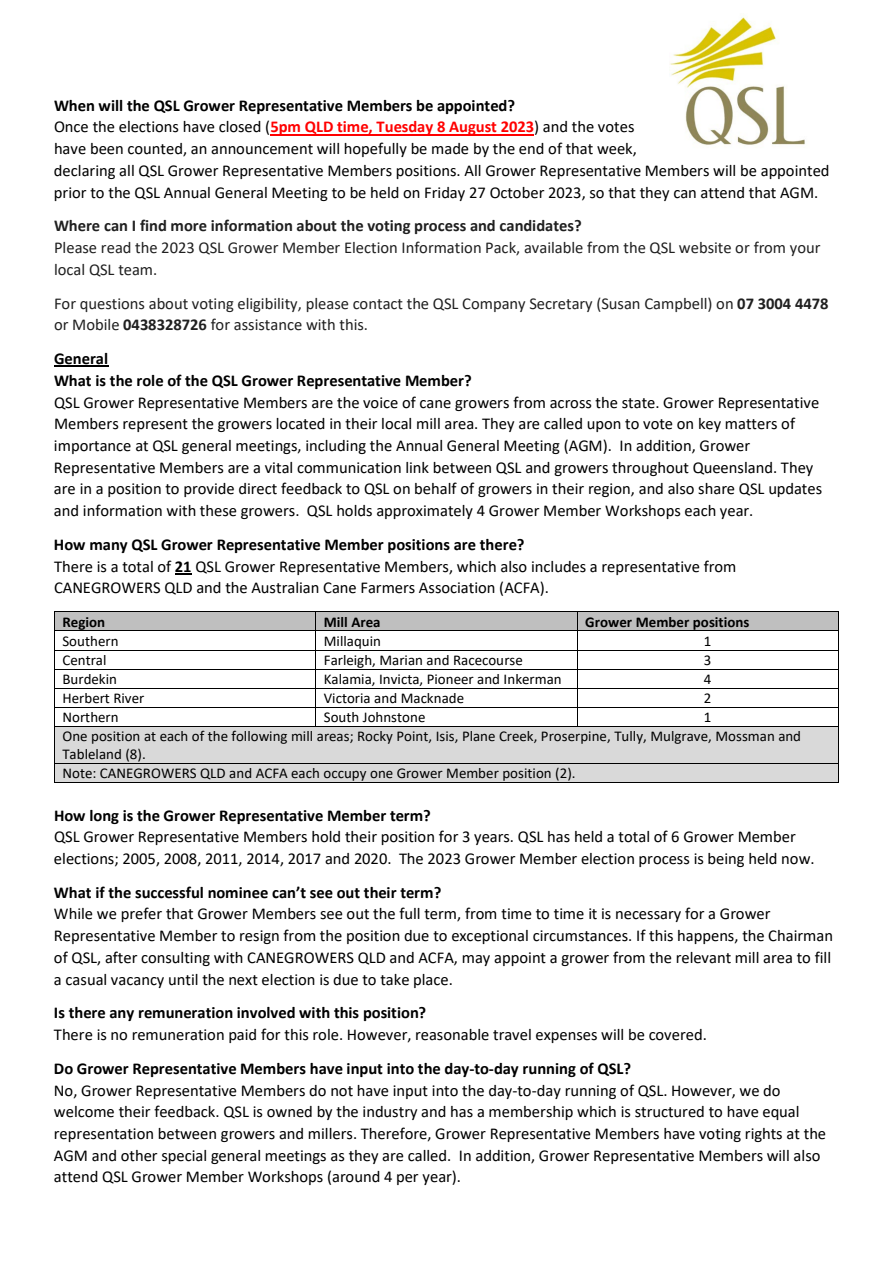
<style>
.page{position:relative;width:893px;height:1263px;background:#fff}
.page>*{position:absolute;margin:0;border:0;box-sizing:border-box;transform-origin:0 0}
.t1{font:16.5px/21.8px "Calibri";color:#000}
.t2{font:700 16.5px "Calibri";letter-spacing:-.005em;color:#000}
.t3{font:16.5px/21.8px "Calibri";color:#202020}
.t4{font:15px/18.3px "Calibri";color:#000}
.t5{font:700 15px "Calibri";letter-spacing:.005em;color:#000}
.s1{font-weight:700;color:#f00}
.s2{font-weight:700}
</style>
<div class="page">
<img style="left:670px;top:17px;width:135px;height:128px">
<hr style="left:270px;top:134px;width:264px;height:1px;background:#f00">
<hr style="left:54px;top:366px;width:54px;height:1px;background:#000">
<svg style="left:175px;top:573px;width:17px;height:2px"></svg>
<div style="left:55px;top:612px;width:260px;height:19px;background:#bfbfbf"></div>
<div style="left:316px;top:612px;width:261px;height:19px;background:#bfbfbf"></div>
<div style="left:577px;top:612px;width:261px;height:19px;background:#bfbfbf"></div>
<hr style="left:55px;top:611px;width:260px;height:1px;background:#000">
<hr style="left:316px;top:611px;width:261px;height:1px;background:#000">
<hr style="left:577px;top:611px;width:261px;height:1px;background:#000">
<hr style="left:55px;top:631px;width:260px;height:1px;background:#000">
<hr style="left:316px;top:631px;width:261px;height:1px;background:#000">
<hr style="left:577px;top:631px;width:261px;height:1px;background:#000">
<hr style="left:55px;top:650px;width:260px;height:1px;background:#000">
<hr style="left:316px;top:650px;width:261px;height:1px;background:#000">
<hr style="left:577px;top:650px;width:261px;height:1px;background:#000">
<hr style="left:55px;top:669px;width:260px;height:1px;background:#000">
<hr style="left:316px;top:669px;width:261px;height:1px;background:#000">
<hr style="left:577px;top:669px;width:261px;height:1px;background:#000">
<hr style="left:55px;top:688px;width:260px;height:1px;background:#000">
<hr style="left:316px;top:688px;width:261px;height:1px;background:#000">
<hr style="left:577px;top:688px;width:261px;height:1px;background:#000">
<hr style="left:55px;top:707px;width:260px;height:1px;background:#000">
<hr style="left:316px;top:707px;width:261px;height:1px;background:#000">
<hr style="left:577px;top:707px;width:261px;height:1px;background:#000">
<div style="left:62px;top:726px;width:769px;height:19px;background:#d9d9d9"></div>
<div style="left:62px;top:745px;width:769px;height:18px;background:#d9d9d9"></div>
<svg style="left:54px;top:611px;width:1px;height:115px"></svg>
<hr style="left:55px;top:726px;width:260px;height:1px;background:#000">
<svg style="left:315px;top:611px;width:1px;height:116px"></svg>
<hr style="left:316px;top:726px;width:261px;height:1px;background:#000">
<svg style="left:577px;top:612px;width:1px;height:114px"></svg>
<hr style="left:577px;top:726px;width:261px;height:1px;background:#000">
<svg style="left:838px;top:611px;width:1px;height:115px"></svg>
<hr style="left:54px;top:726px;width:1px;height:37px;background:#000">
<hr style="left:838px;top:726px;width:1px;height:37px;background:#000">
<div style="left:62px;top:764px;width:769px;height:18px;background:#d9d9d9"></div>
<hr style="left:55px;top:763px;width:783px;height:1px;background:#000">
<svg style="left:54px;top:763px;width:1px;height:20px"></svg>
<hr style="left:55px;top:782px;width:783px;height:1px;background:#000">
<svg style="left:838px;top:763px;width:1px;height:20px"></svg>
<p class="t2" style="left:54px;top:94px;width:463px">When will the QSL Grower Representative Members be appointed?</p>
<p class="t1" style="left:54px;top:116px;width:777px">Once the elections have closed (<span class="s1">5pm QLD time, Tuesday 8 August 2023</span>) and the votes<br>have been counted, an announcement will hopefully be made by the end of that week,<br>declaring all QSL Grower Representative Members positions. All Grower Representative Members will be appointed prior to the QSL Annual General Meeting to be held on Friday 27 October 2023, so that they can attend that AGM.</p>
<p class="t3" style="left:54px;top:215px;width:768px"><span class="s2">Where can I find more information about the voting process and candidates?<br></span>Please read the 2023 QSL Grower Member Election Information Pack, available from the QSL website or from your local QSL team.</p>
<p class="t3" style="left:54px;top:292px;width:776px">For questions about voting eligibility, please contact the QSL Company Secretary (Susan Campbell) on <span class="s2">07 3004 4478 </span>or Mobile <span class="s2">0438328726</span> for assistance with this.</p>
<p class="t2" style="left:54px;top:347px;width:56px">General</p>
<p class="t2" style="left:54px;top:369px;width:419px">What is the role of the QSL Grower Representative Member?</p>
<p class="t1" style="left:54px;top:391px;width:770px">QSL Grower Representative Members are the voice of cane growers from across the state. Grower Representative Members represent the growers located in their local mill area. They are called upon to vote on key matters of importance at QSL general meetings, including the Annual General Meeting (AGM). In addition, Grower Representative Members are a vital communication link between QSL and growers throughout Queensland. They are in a position to provide direct feedback to QSL on behalf of growers in their region, and also share QSL updates and information with these growers. QSL holds approximately 4 Grower Member Workshops each year.</p>
<p class="t2" style="left:54px;top:533px;width:472px">How many QSL Grower Representative Member positions are there?</p>
<p class="t1" style="left:54px;top:555px;width:684px">There is a total of <span class="s2">21</span> QSL Grower Representative Members, which also includes a representative from<br>CANEGROWERS QLD and the Australian Cane Farmers Association (ACFA).</p>
<p class="t5" style="left:62px;top:611px;width:44px">Region</p>
<p class="t5" style="left:324px;top:611px;width:58px">Mill Area</p>
<p class="t5" style="left:585px;top:611px;width:166px">Grower Member positions</p>
<p class="t4" style="left:62px;top:631px;width:58px">Southern</p>
<p class="t4" style="left:324px;top:631px;width:59px">Millaquin</p>
<p class="t4" style="left:704px;top:631px;width:9px">1</p>
<p class="t4" style="left:62px;top:650px;width:46px">Central</p>
<p class="t4" style="left:324px;top:650px;width:201px">Farleigh, Marian and Racecourse</p>
<p class="t4" style="left:704px;top:650px;width:9px">3</p>
<p class="t4" style="left:62px;top:669px;width:56px">Burdekin</p>
<p class="t4" style="left:324px;top:669px;width:239px">Kalamia, Invicta, Pioneer and Inkerman</p>
<p class="t4" style="left:704px;top:669px;width:9px">4</p>
<p class="t4" style="left:62px;top:688px;width:83px">Herbert River</p>
<p class="t4" style="left:324px;top:688px;width:142px">Victoria and Macknade</p>
<p class="t4" style="left:704px;top:688px;width:9px">2</p>
<p class="t4" style="left:62px;top:707px;width:58px">Northern</p>
<p class="t4" style="left:324px;top:707px;width:103px">South Johnstone</p>
<p class="t4" style="left:704px;top:707px;width:9px">1</p>
<p class="t4" style="left:62px;top:726px;width:740px">One position at each of the following mill areas; Rocky Point, Isis, Plane Creek, Proserpine, Tully, Mulgrave, Mossman and<br>Tableland (8).</p>
<p class="t4" style="left:62px;top:764px;width:515px">Note: CANEGROWERS QLD and ACFA each occupy one Grower Member position (2).</p>
<p class="t2" style="left:54px;top:803px;width:378px">How long is the Grower Representative Member term?</p>
<p class="t1" style="left:54px;top:825px;width:762px">QSL Grower Representative Members hold their position for 3 years. QSL has held a total of 6 Grower Member elections; 2005, 2008, 2011, 2014, 2017 and 2020. The 2023 Grower Member election process is being held now.</p>
<p class="t2" style="left:54px;top:880px;width:389px">What if the successful nominee can’t see out their term?</p>
<p class="t1" style="left:54px;top:902px;width:781px">While we prefer that Grower Members see out the full term, from time to time it is necessary for a Grower Representative Member to resign from the position due to exceptional circumstances. If this happens, the Chairman of QSL, after consulting with CANEGROWERS QLD and ACFA, may appoint a grower from the relevant mill area to fill a casual vacancy until the next election is due to take place.</p>
<p class="t2" style="left:54px;top:1001px;width:374px">Is there any remuneration involved with this position?</p>
<p class="t1" style="left:54px;top:1023px;width:655px">There is no remuneration paid for this role. However, reasonable travel expenses will be covered.</p>
<p class="t2" style="left:54px;top:1057px;width:579px">Do Grower Representative Members have input into the day-to-day running of QSL?</p>
<p class="t1" style="left:54px;top:1079px;width:774px">No, Grower Representative Members do not have input into the day-to-day running of QSL. However, we do welcome their feedback. QSL is owned by the industry and has a membership which is structured to have equal representation between growers and millers. Therefore, Grower Representative Members have voting rights at the AGM and other special general meetings as they are called. In addition, Grower Representative Members will also attend QSL Grower Member Workshops (around 4 per year).</p>
</div>
